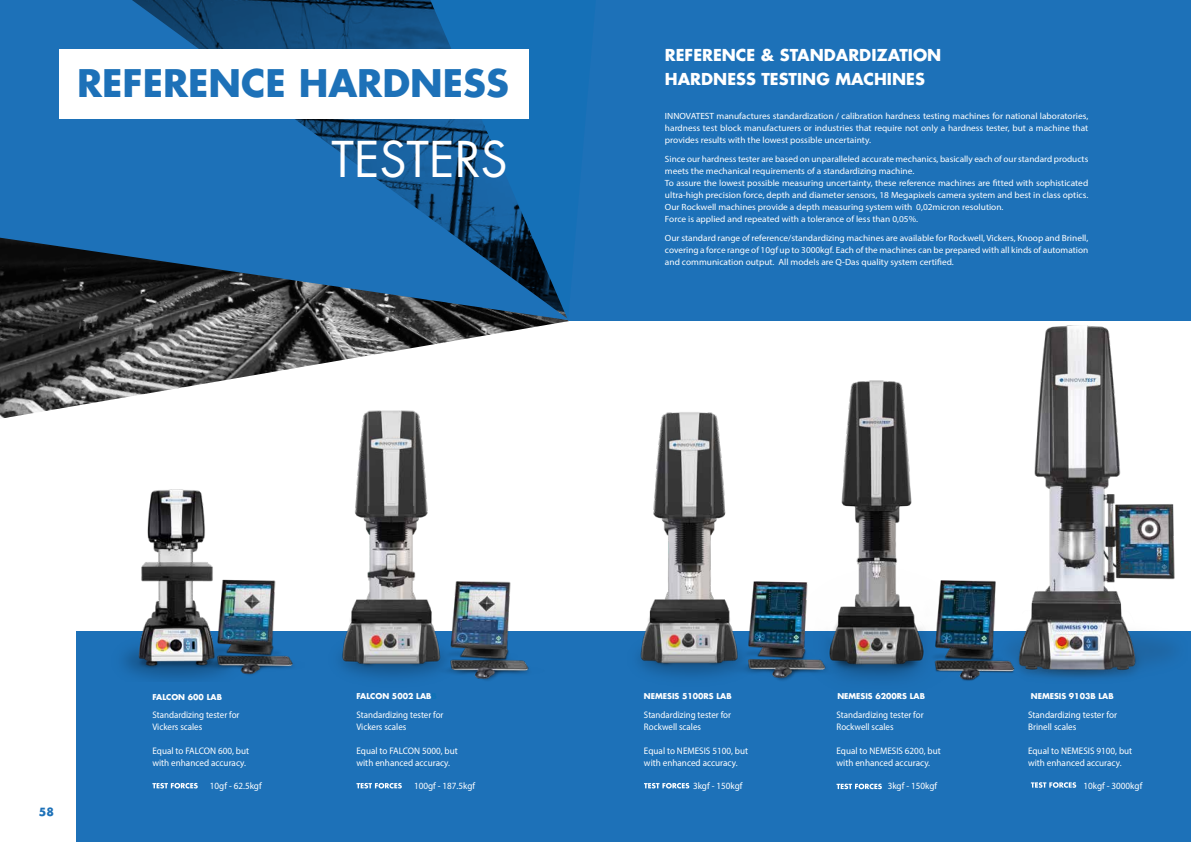
<style>
.page{position:relative;width:1191px;height:842px;background:#fff}
.page>*{position:absolute;margin:0;border:0;box-sizing:border-box;transform-origin:0 0}
.t1{font:48px "Futura CE";color:#fff}
.t2{font:700 37px "Futura";color:#1d71b8}
.t3{font:700 16px/24px "Futura";color:#fff}
.t4{font:700 11px "Futura";color:#1d71b8}
.t5{font:9.5px/12px "Myriad Pro";color:#fff;scale:.96 1}
.t6{font:9.5px/12px "Myriad Pro";color:#fff;scale:.94 1}
.t7{font:9px/12px "Myriad Pro";color:#fff;text-align:justify;scale:1.04 1}
.t8{font:9px/12px "Myriad Pro";color:#fff}
.t9{font:700 7.8px "Futura";color:#fff}
.s1{color:#0e72b5}
</style>
<div class="page">
<img style="left:0;top:320px;width:573px;height:99px">
<div style="left:77px;top:631px;width:1114px;height:211px;background:#1d71b8"></div>
<svg style="left:152px;top:783px;width:46px;height:5px"></svg>
<svg style="left:356px;top:783px;width:46px;height:5px"></svg>
<svg style="left:0;top:0;width:430px;height:320px;background:#1f5d92"></svg>
<div style="left:568px;top:0;width:623px;height:320px;background:#1d71b8"></div>
<svg style="left:644px;top:783px;width:45px;height:5px"></svg>
<svg style="left:836px;top:784px;width:46px;height:5px"></svg>
<svg style="left:1030px;top:782px;width:46px;height:6px"></svg>
<svg style="left:430px;top:0;width:138px;height:320px;background:#165f99"></svg>
<div style="left:59px;top:49px;width:469px;height:69px;background:#fff"></div>
<img style="left:123px;top:489px;width:167px;height:191px">
<img style="left:290px;top:379px;width:259px;height:302px">
<img style="left:983px;top:320px;width:204px;height:358px">
<img style="left:638px;top:412px;width:143px;height:268px">
<img style="left:781px;top:336px;width:265px;height:345px">
<h2 class="t2" style="left:77px;top:59px;width:433px">REFERENCE HARDNESS</h2>
<h1 class="t1" style="left:331px;top:129px;width:178px">TESTERS</h1>
<h3 class="t3" style="left:665px;top:43px;width:278px">REFERENCE &amp; STANDARDIZATION<br>HARDNESS TESTING MACHINES</h3>
<p class="t7" style="left:665px;top:110px;width:408px">INNOVATEST manufactures standardization / calibration hardness testing machines for national laboratories, hardness test block manufacturers or industries that require not only a hardness tester, but a machine that provides results with the lowest possible uncertainty.</p>
<p class="t8" style="left:665px;top:153px;width:425px">Since our hardness tester are based on unparalleled accurate mechanics, basically each of our standard products meets the mechanical requirements of a standardizing machine.<br>To assure the lowest possible measuring uncertainty, these reference machines are fitted with sophisticated ultra-high precision force, depth and diameter sensors, 18 Megapixels camera system and best in class optics.<br>Our Rockwell machines provide a depth measuring system with 0,02micron resolution.<br>Force is applied and repeated with a tolerance of less than 0,05%.</p>
<p class="t7" style="left:665px;top:232px;width:408px">Our standard range of reference/standardizing machines are available for Rockwell, Vickers, Knoop and Brinell, covering a force range of 10gf up to 3000kgf. Each of the machines can be prepared with all kinds of automation and communication output. All models are Q-Das quality system certified.</p>
<p class="t4" style="left:39px;top:805px;width:17px">58</p>
<p class="t9" style="left:152px;top:692px;width:71px">FALCON 600 LAB</p>
<p class="t9" style="left:356px;top:691px;width:82px">FALCON 5002 LAB<span class="s1">B</span></p>
<p class="t6" style="left:152px;top:708px;width:94px">Standardizing tester for<br>Vickers scales</p>
<p class="t5" style="left:152px;top:744px;width:102px">Equal to FALCON 600, but with enhanced accuracy.</p>
<p class="t5" style="left:210px;top:779px;width:55px">10gf - 62.5kgf</p>
<p class="t6" style="left:356px;top:708px;width:94px">Standardizing tester for<br>Vickers scales</p>
<p class="t5" style="left:356px;top:744px;width:107px">Equal to FALCON 5000, but with enhanced accuracy.</p>
<p class="t5" style="left:414px;top:779px;width:65px">100gf - 187.5kgf</p>
<p class="t9" style="left:644px;top:691px;width:89px">NEMESIS 5100RS LAB</p>
<p class="t9" style="left:837px;top:691px;width:89px">NEMESIS 6200RS LAB</p>
<p class="t9" style="left:1031px;top:691px;width:84px">NEMESIS 9103B LAB</p>
<p class="t6" style="left:644px;top:708px;width:94px">Standardizing tester for<br>Rockwell scales</p>
<p class="t5" style="left:644px;top:744px;width:110px">Equal to NEMESIS 5100, but with enhanced accuracy.</p>
<p class="t5" style="left:693px;top:779px;width:53px">3kgf - 150kgf</p>
<p class="t6" style="left:836px;top:708px;width:94px">Standardizing tester for<br>Rockwell scales</p>
<p class="t5" style="left:836px;top:744px;width:110px">Equal to NEMESIS 6200, but with enhanced accuracy.</p>
<p class="t5" style="left:887px;top:780px;width:53px">3kgf - 150kgf</p>
<p class="t5" style="left:1083px;top:779px;width:63px">10kgf - 3000kgf</p>
<p class="t5" style="left:1028px;top:709px;width:94px">Standardizing tester for<br>Brinell scales</p>
<p class="t5" style="left:1028px;top:745px;width:110px">Equal to NEMESIS 9100, but with enhanced accuracy.</p>
</div>
